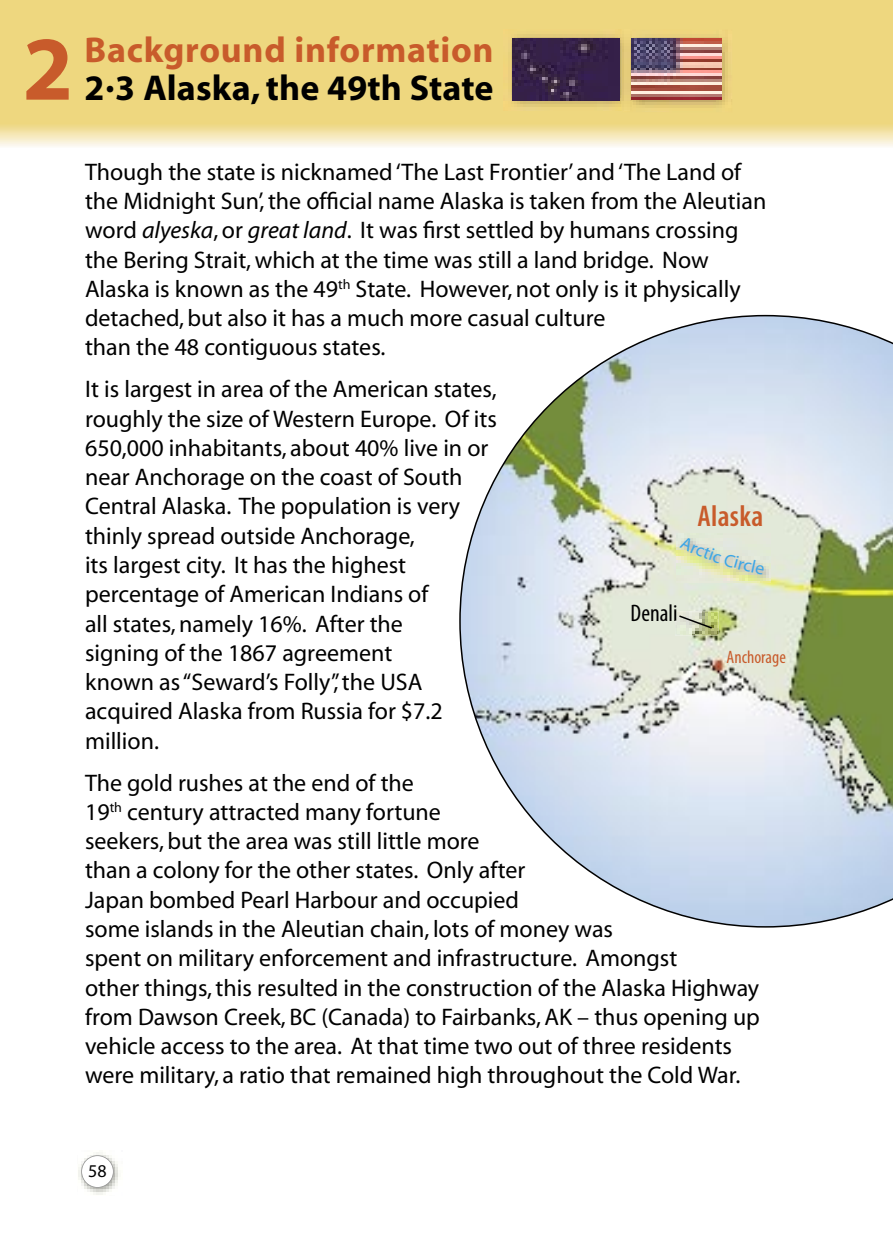
<style>
.page{position:relative;width:893px;height:1234px;background:#fff}
.page>*{position:absolute;margin:0;border:0;box-sizing:border-box;transform-origin:0 0}
.t1{font:700 91.5px "Myriad";color:#c85b2b}
.t2{font:700 36px "Myriad";letter-spacing:.005em;color:#000}
.t3{font:700 36px "Myriad";letter-spacing:.02em;color:#c85b2b}
.t4{font:600 condensed 30px "Myriad Pro";letter-spacing:.01em;color:#c85b2b}
.t5{font:24px/29.4px "Myriad";color:#000}
.t6{font:condensed 24px "Myriad Pro";color:#000}
.t7{font:condensed 18px "Myriad Pro";color:#c85b2b}
.t8{font:18px "Myriad";color:#000}
.s1{font-style:italic}
</style>
<div class="page">
<div style="left:0;top:0;width:893px;height:137px;background:#eed77f"></div>
<svg style="left:0;top:126px;width:893px;height:21px;background:#f5e9bf"></svg>
<img style="left:511px;top:34px;width:217px;height:74px">
<img style="left:513px;top:39px;width:106px;height:61px">
<img style="left:623px;top:34px;width:8px;height:74px">
<img style="left:632px;top:39px;width:89px;height:61px">
<svg style="left:459px;top:315px;width:434px;height:612px"></svg>
<img style="left:676px;top:533px;width:95px;height:49px">
<img style="left:675px;top:611px;width:44px;height:24px">
<svg style="left:675px;top:611px;width:37px;height:17px"></svg>
<img style="left:78px;top:1152px;width:40px;height:43px">
<svg style="left:81px;top:1154px;width:33px;height:33px"></svg>
<svg style="left:680px;top:536px;width:84px;height:38px;background:#dde1c8"></svg>
<h1 class="t1" style="left:22px;top:22px;width:52px">2</h1>
<h2 class="t3" style="left:84px;top:31px;width:411px">Background information</h2>
<h2 class="t2" style="left:84px;top:69px;width:411px">2.3 Alaska, the 49th State</h2>
<p class="t5" style="left:85px;top:158px;width:683px">Though the state is nicknamed ‘The Last Frontier’ and ‘The Land of the Midnight Sun’, the official name Alaska is taken from the Aleutian word <span class="s1">alyeska</span>, or <span class="s1">great land</span>. It was first settled by humans crossing the Bering Strait, which at the time was still a land bridge. Now Alaska is known as the 49<sup>th</sup> State. However, not only is it physically detached, but also it has a much more casual culture<br>than the 48 contiguous states.</p>
<p class="t5" style="left:85px;top:375px;width:413px">It is largest in area of the American states, roughly the size of Western Europe. Of its 650,000 inhabitants, about 40% live in or near Anchorage on the coast of South Central Alaska. The population is very thinly spread outside Anchorage,<br>its largest city. It has the highest percentage of American Indians of<br>all states, namely 16%. After the<br>signing of the 1867 agreement<br>known as “Seward’s Folly”, the USA acquired Alaska from Russia for $7.2 million.</p>
<p class="t5" style="left:85px;top:769px;width:676px">The gold rushes at the end of the<br>19<sup>th</sup> century attracted many fortune<br>seekers, but the area was still little more<br>than a colony for the other states. Only after<br>Japan bombed Pearl Harbour and occupied<br>some islands in the Aleutian chain, lots of money was<br>spent on military enforcement and infrastructure. Amongst<br>other things, this resulted in the construction of the Alaska Highway from Dawson Creek, BC (Canada) to Fairbanks, AK – thus opening up vehicle access to the area. At that time two out of three residents were military, a ratio that remained high throughout the Cold War.</p>
<p class="t4" style="left:697px;top:500px;width:68px">Alaska</p>
<p class="t6" style="left:630px;top:599px;width:49px">Denali</p>
<p class="t7" style="left:726px;top:647px;width:61px">Anchorage</p>
<p class="t8" style="left:88px;top:1161px;width:20px">58</p>
</div>
